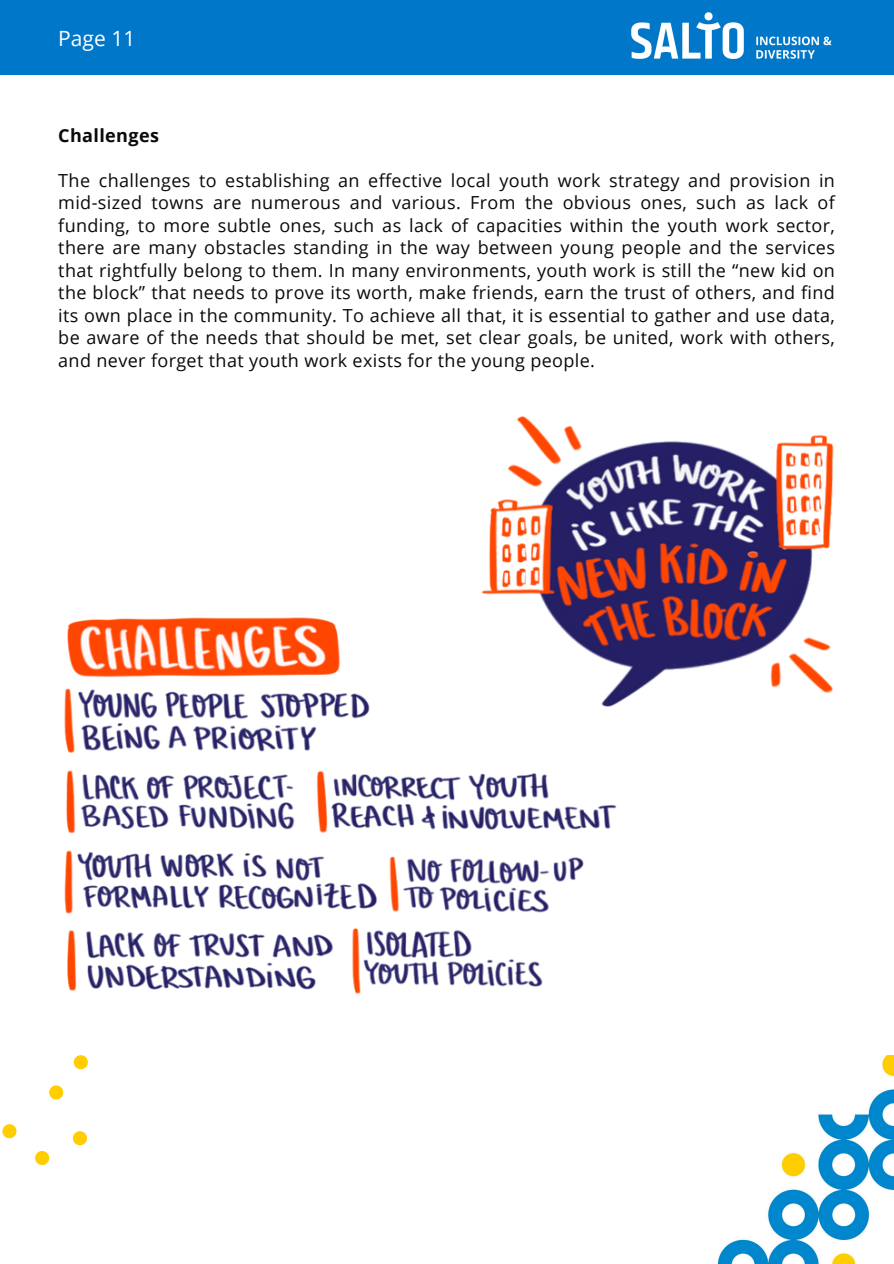
<style>
.page{position:relative;width:894px;height:1264px;background:#fff}
.page>*{position:absolute;margin:0;border:0;box-sizing:border-box;transform-origin:0 0}
.t1{font:21px "Open Sans";color:#fff}
.t2{font:18px/22.5px "Open Sans";letter-spacing:.02em;color:#0a0a0a;text-align:justify}
.t3{font:700 18px "Open Sans";letter-spacing:.02em;color:#0a0a0a}
</style>
<div class="page">
<div style="left:0;top:0;width:893px;height:74px;background:#0077c8"></div>
<img style="left:631px;top:12px;width:201px;height:47px">
<img style="left:718px;top:1055px;width:175px;height:208px">
<svg style="left:2px;top:1124px;width:14px;height:14px"></svg>
<svg style="left:73px;top:1131px;width:14px;height:14px"></svg>
<svg style="left:74px;top:1055px;width:14px;height:14px"></svg>
<svg style="left:49px;top:1085px;width:14px;height:14px"></svg>
<svg style="left:35px;top:1151px;width:14px;height:13px"></svg>
<img style="left:64px;top:617px;width:553px;height:377px">
<img style="left:473px;top:416px;width:361px;height:310px">
<p class="t1" style="left:58px;top:24px;width:79px">Page 11</p>
<p class="t3" style="left:58px;top:122px;width:102px">Challenges</p>
<h1 class="t2" style="left:58px;top:168px;width:778px">The challenges to establishing an effective local youth work strategy and provision in mid-sized towns are numerous and various. From the obvious ones, such as lack of funding, to more subtle ones, such as lack of capacities within the youth work sector, there are many obstacles standing in the way between young people and the services that rightfully belong to them. In many environments, youth work is still the “new kid on the block” that needs to prove its worth, make friends, earn the trust of others, and find its own place in the community. To achieve all that, it is essential to gather and use data, be aware of the needs that should be met, set clear goals, be united, work with others, and never forget that youth work exists for the young people.</h1>
</div>
